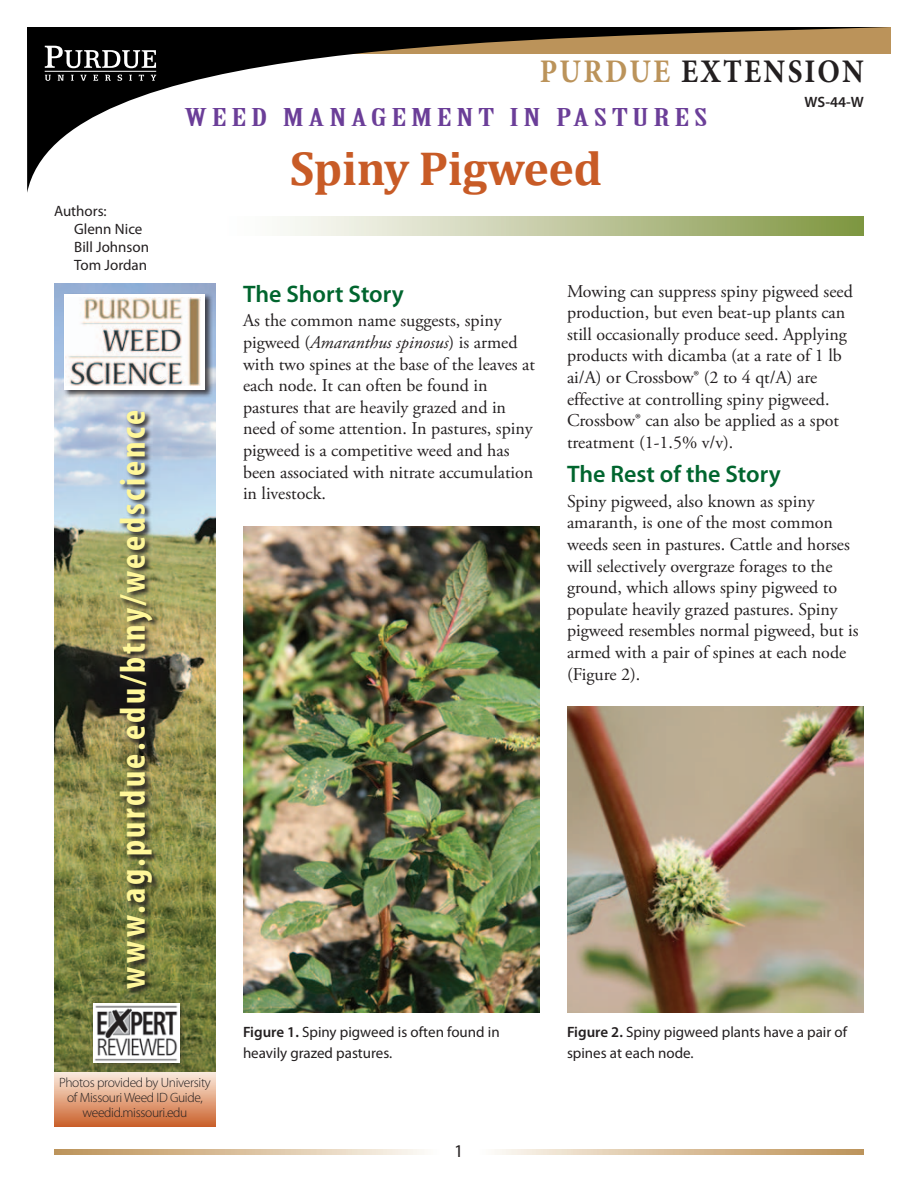
<style>
.page{position:relative;width:918px;height:1188px;background:#fff}
.page>*{position:absolute;margin:0;border:0;box-sizing:border-box;transform-origin:0 0}
.t1{font:700 48px "Cambria";letter-spacing:-.01em;color:#c85b26}
.t2{font:700 condensed 36px "Myriad Pro";letter-spacing:.07em;color:#fff79a}
.t3{font:700 33px "Minion Pro";letter-spacing:.08em;color:#231f20;scale:.89 1}
.t4{font:600 24px "Myriad Pro";color:#00652e}
.t5{font:24px "Birch Std";letter-spacing:.1em;color:#6b3e98;scale:2 1}
.t6{font:18px/21.6px "Adobe Garamond Pro";color:#231f20}
.t7{font:18px "Myriad Pro";color:#231f20}
.t8{font:15px/18px "Myriad Pro";color:#231f20}
.t9{font:600 15px "Myriad Pro";color:#231f20}
.t10{font:300 13.5px/15px "Myriad Pro";letter-spacing:-.025em;color:#231f20;text-align:center}
.s1{color:#bb935a}
.s2{font-style:italic}
.s3{font-weight:600}
</style>
<div class="page">
<svg style="left:54px;top:1150px;width:370px;height:5px;background:#dac2a0"></svg>
<svg style="left:495px;top:1150px;width:369px;height:5px;background:#dbc2a0"></svg>
<svg style="left:55px;top:1071px;width:160px;height:55px;background:#e2a684"></svg>
<img style="left:54px;top:284px;width:162px;height:787px">
<div style="left:87px;top:997px;width:103px;height:76px;background:#231f20;opacity:.56"></div>
<img style="left:94px;top:1003px;width:85px;height:60px">
<svg style="left:27px;top:27px;width:864px;height:166px"></svg>
<svg style="left:45px;top:46px;width:111px;height:22px"></svg>
<svg style="left:45px;top:75px;width:6px;height:6px"></svg>
<svg style="left:58px;top:75px;width:6px;height:6px"></svg>
<svg style="left:71px;top:75px;width:3px;height:6px"></svg>
<svg style="left:80px;top:75px;width:7px;height:6px"></svg>
<svg style="left:93px;top:75px;width:5px;height:6px"></svg>
<svg style="left:105px;top:75px;width:6px;height:6px"></svg>
<svg style="left:118px;top:75px;width:4px;height:6px"></svg>
<svg style="left:129px;top:75px;width:3px;height:6px"></svg>
<svg style="left:139px;top:75px;width:5px;height:6px"></svg>
<svg style="left:151px;top:75px;width:5px;height:6px"></svg>
<hr style="left:45px;top:71px;width:111px;height:1px;background:#fff">
<img style="left:119px;top:409px;width:41px;height:587px">
<div style="left:216px;top:216px;width:648px;height:19px;background:linear-gradient(to right,#fff,#829643)"></div>
<div style="left:63px;top:293px;width:150px;height:105px;background:#231f20;opacity:.75"></div>
<div style="left:64px;top:294px;width:141px;height:96px;background:#fff"></div>
<img style="left:65px;top:297px;width:135px;height:89px">
<img style="left:243px;top:526px;width:297px;height:486px">
<img style="left:567px;top:706px;width:297px;height:307px">
<p class="t8" style="left:74px;top:203px;width:76px;text-indent:-20px">Authors:<br>Glenn Nice<br>Bill Johnson<br>Tom Jordan</p>
<h2 class="t2" style="left:113px;top:989px;width:580px;rotate:-90deg">www.ag.purdue.edu/btny/weedscience</h2>
<h3 class="t3" style="left:540px;top:48px;width:366px"><span class="s1">PURDUE</span> EXTENSION</h3>
<h3 class="t5" style="left:185px;top:104px;width:263px">WEED MANAGEMENT IN PASTURES</h3>
<h1 class="t1" style="left:290px;top:139px;width:314px">Spiny Pigweed</h1>
<p class="t9" style="left:805px;top:93px;width:61px">WS-44-W</p>
<h3 class="t4" style="left:243px;top:280px;width:162px">The Short Story</h3>
<p class="t6" style="left:243px;top:310px;width:293px">As the common name suggests, spiny pigweed (<span class="s2">Amaranthus spinosus</span>) is armed with two spines at the base of the leaves at each node. It can often be found in pastures that are heavily grazed and in need of some attention. In pastures, spiny pigweed is a competitive weed and has been associated with nitrate accumulation in livestock.</p>
<p class="t6" style="left:567px;top:281px;width:287px">Mowing can suppress spiny pigweed seed production, but even beat-up plants can still occasionally produce seed. Applying products with dicamba (at a rate of 1 lb ai/A) or Crossbow® (2 to 4 qt/A) are effective at controlling spiny pigweed.<br>Crossbow® can also be applied as a spot treatment (1-1.5% v/v).</p>
<h3 class="t4" style="left:567px;top:461px;width:215px">The Rest of the Story</h3>
<p class="t6" style="left:567px;top:491px;width:293px">Spiny pigweed, also known as spiny amaranth, is one of the most common weeds seen in pastures. Cattle and horses will selectively overgraze forages to the ground, which allows spiny pigweed to populate heavily grazed pastures. Spiny pigweed resembles normal pigweed, but is armed with a pair of spines at each node (Figure 2).</p>
<p class="t8" style="left:243px;top:1022px;width:258px;line-height:21px"><span class="s3">Figure 1.</span> Spiny pigweed is often found in heavily grazed pastures.</p>
<p class="t8" style="left:567px;top:1022px;width:282px;line-height:21px"><span class="s3">Figure 2.</span> Spiny pigweed plants have a pair of spines at each node.</p>
<p class="t10" style="left:59px;top:1076px;width:153px">Photos provided by University of Missouri Weed ID Guide, weedid.missouri.edu</p>
<p class="t7" style="left:454px;top:1141px;width:11px">1</p>
</div>
